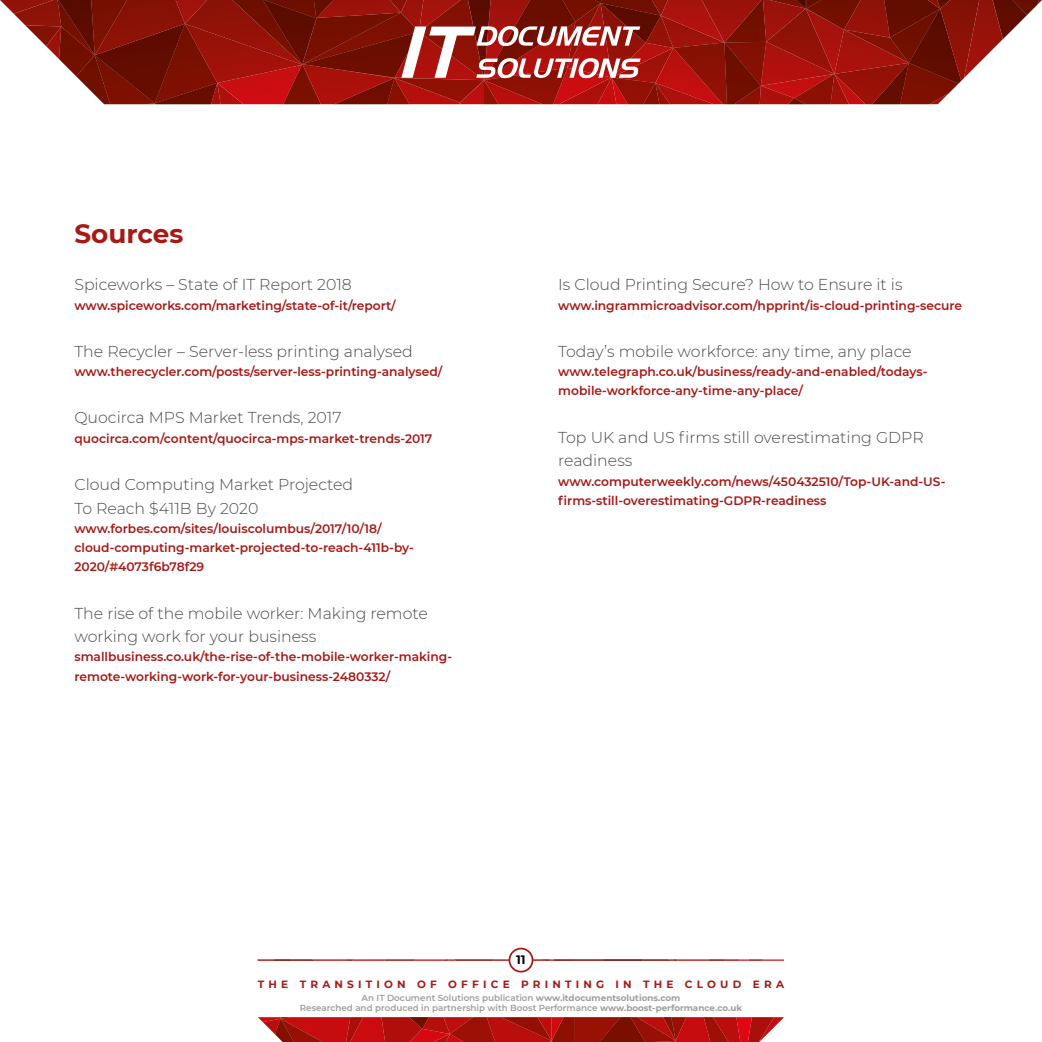
<style>
.page{position:relative;width:1042px;height:1042px;background:#fff}
.page>*{position:absolute;margin:0;border:0;box-sizing:border-box;transform-origin:0 0}
.t1{font:700 26.25px "Montserrat";color:#a81916}
.t2{font:300 15.75px/23.6px "Montserrat";color:#4a4a49}
.t3{font:600 12.25px/19.2px "Montserrat";color:#a81916}
.t4{font:700 12.25px "Montserrat";color:#000}
.t5{font:700 10.5px "Montserrat";letter-spacing:.4em;color:#a81916}
.t6{font:600 8.75px/10.5px "Montserrat";color:#9d9d9c;text-align:center}
.s1{font-weight:700}
</style>
<div class="page">
<svg style="left:0;top:0;width:1042px;height:104px;background:#9c332a"></svg>
<svg style="left:258px;top:959px;width:526px;height:2px"></svg>
<div style="left:509px;top:948px;width:23px;height:23px;background:#fff;border-radius:50%"></div>
<div style="left:508px;top:947px;width:25px;height:25px;border:2px solid #a81916;border-radius:50%"></div>
<svg style="left:258px;top:1017px;width:526px;height:25px;background:#b11c18"></svg>
<h1 class="t1" style="left:74px;top:215px;width:110px">Sources</h1>
<p class="t2" style="left:74px;top:272px;width:279px">Spiceworks – State of IT Report 2018</p>
<p class="t3" style="left:74px;top:295px;width:323px">www.spiceworks.com/marketing/state-of-it/report/</p>
<p class="t2" style="left:74px;top:339px;width:340px">The Recycler – Server-less printing analysed</p>
<p class="t3" style="left:74px;top:362px;width:369px">www.therecycler.com/posts/server-less-printing-analysed/</p>
<p class="t2" style="left:74px;top:405px;width:269px">Quocirca MPS Market Trends, 2017</p>
<p class="t3" style="left:74px;top:428px;width:359px">quocirca.com/content/quocirca-mps-market-trends-2017</p>
<p class="t2" style="left:74px;top:472px;width:280px">Cloud Computing Market Projected<br>To Reach $411B By 2020</p>
<p class="t3" style="left:74px;top:518px;width:341px">www.forbes.com/sites/louiscolumbus/2017/10/18/ cloud-computing-market-projected-to-reach-411b-by-<br>2020/#4073f6b78f29</p>
<p class="t2" style="left:74px;top:601px;width:355px">The rise of the mobile worker: Making remote working work for your business</p>
<p class="t3" style="left:74px;top:647px;width:379px">smallbusiness.co.uk/the-rise-of-the-mobile-worker-making&shy;remote-working-work-for-your-business-2480332/</p>
<p class="t2" style="left:558px;top:272px;width:346px">Is Cloud Printing Secure? How to Ensure it is</p>
<p class="t3" style="left:558px;top:295px;width:405px">www.ingrammicroadvisor.com/hpprint/is-cloud-printing-secure</p>
<p class="t2" style="left:558px;top:339px;width:355px">Today’s mobile workforce: any time, any place</p>
<p class="t3" style="left:558px;top:362px;width:371px">www.telegraph.co.uk/business/ready-and-enabled/todays&shy;mobile-workforce-any-time-any-place/</p>
<p class="t2" style="left:558px;top:425px;width:367px">Top UK and US firms still overestimating GDPR readiness</p>
<p class="t3" style="left:558px;top:471px;width:389px">www.computerweekly.com/news/450432510/Top-UK-and-US&shy;firms-still-overestimating-GDPR-readiness</p>
<p class="t4" style="left:516px;top:951px;width:11px">11</p>
<p class="t5" style="left:258px;top:976px;width:527px">THE TRANSITION OF OFFICE PRINTING IN THE CLOUD ERA</p>
<p class="t6" style="left:300px;top:992px;width:444px">An IT Document Solutions publication <span class="s1">www.itdocumentsolutions.com<br></span>Researched and produced in partnership with Boost Performance <span class="s1">www.boost-performance.co.uk</span></p>
</div>
